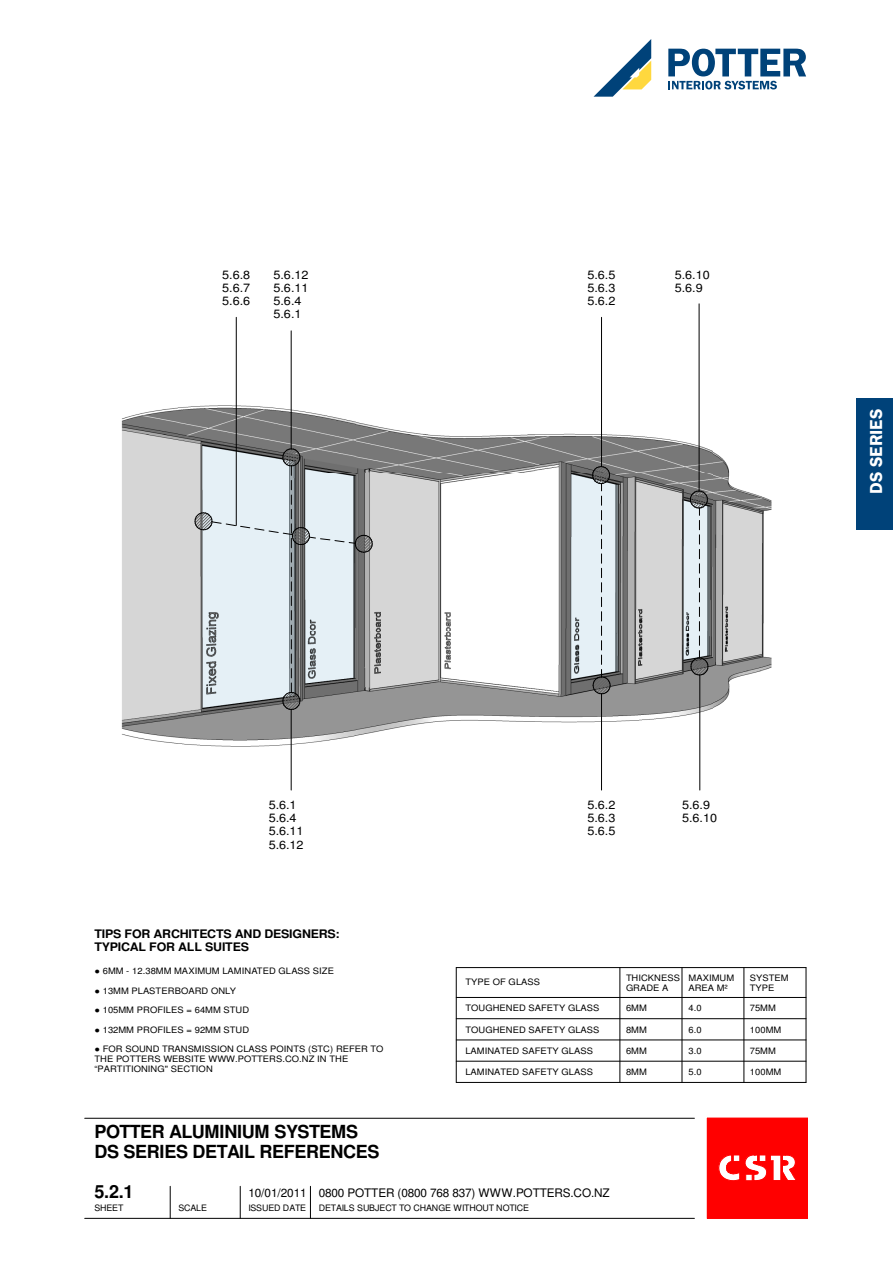
<style>
.page{position:relative;width:893px;height:1263px;background:#fff}
.page>*{position:absolute;margin:0;border:0;box-sizing:border-box;transform-origin:0 0}
.t1{font:700 18px "Helvetica";letter-spacing:-.02em;color:#000}
.t2{font:600 18px "Franklin Gothic FS";color:#fff}
.t3{font:11.7px/13px "Helvetica";letter-spacing:-.005em;color:#000;scale:1.07 1}
.t4{font:11.7px "Helvetica";letter-spacing:-.005em;color:#000}
.t5{font:700 11.7px/12.9px "Helvetica";letter-spacing:-.015em;color:#000;scale:1.06 1}
.t6{font:8.85px/9.8px "Helvetica";letter-spacing:.005em;color:#000;scale:1.06 1}
.t7{font:8.85px "Helvetica";letter-spacing:-.015em;color:#000}
.t8{font:8.85px "Helvetica";letter-spacing:.005em;color:#000}
.s1{font-family:"Arial"}
</style>
<div class="page">
<img style="left:121px;top:315px;width:771px;height:473px">
<svg style="left:592px;top:641px;width:19px;height:54px"></svg>
<svg style="left:592px;top:466px;width:19px;height:169px;background:#ced8dd"></svg>
<svg style="left:282px;top:611px;width:19px;height:99px;background:#909699"></svg>
<svg style="left:291px;top:582px;width:1px;height:23px"></svg>
<svg style="left:194px;top:448px;width:179px;height:128px;background:#c0c7cb"></svg>
<svg style="left:690px;top:593px;width:19px;height:83px;background:#b4bcc1"></svg>
<svg style="left:689px;top:490px;width:19px;height:97px;background:#c1c9ce"></svg>
<hr style="left:456px;top:967px;width:350px;height:1px;background:#000">
<hr style="left:806px;top:967px;width:1px;height:115px;background:#000">
<hr style="left:456px;top:1082px;width:350px;height:1px;background:#000">
<hr style="left:456px;top:967px;width:1px;height:115px;background:#000">
<hr style="left:620px;top:967px;width:1px;height:115px;background:#000">
<hr style="left:682px;top:967px;width:1px;height:115px;background:#000">
<hr style="left:744px;top:967px;width:1px;height:115px;background:#000">
<hr style="left:456px;top:997px;width:350px;height:1px;background:#000">
<hr style="left:456px;top:1018px;width:350px;height:1px;background:#000">
<hr style="left:456px;top:1040px;width:350px;height:1px;background:#000">
<hr style="left:456px;top:1061px;width:350px;height:1px;background:#000">
<hr style="left:236px;top:317px;width:1px;height:208px;background:#000">
<hr style="left:601px;top:317px;width:1px;height:150px;background:#000">
<hr style="left:291px;top:709px;width:1px;height:81px;background:#000">
<hr style="left:699px;top:304px;width:1px;height:187px;background:#000">
<hr style="left:700px;top:675px;width:1px;height:115px;background:#000">
<hr style="left:601px;top:694px;width:1px;height:96px;background:#000">
<hr style="left:291px;top:331px;width:1px;height:118px;background:#000">
<svg style="left:708px;top:1119px;width:99px;height:99px;background:#ff1717"></svg>
<hr style="left:707px;top:1118px;width:1px;height:100px;background:#f00">
<hr style="left:707px;top:1218px;width:100px;height:1px;background:#f00">
<hr style="left:807px;top:1118px;width:1px;height:100px;background:#f00">
<hr style="left:707px;top:1118px;width:100px;height:1px;background:#f00">
<hr style="left:310px;top:1186px;width:1px;height:32px;background:#000">
<hr style="left:240px;top:1186px;width:1px;height:32px;background:#000">
<hr style="left:85px;top:1118px;width:609px;height:1px;background:#000">
<hr style="left:170px;top:1186px;width:1px;height:32px;background:#000">
<hr style="left:85px;top:1218px;width:609px;height:1px;background:#000">
<svg style="left:594px;top:39px;width:57px;height:58px"></svg>
<svg style="left:668px;top:48px;width:138px;height:42px"></svg>
<div style="left:856px;top:398px;width:37px;height:131px;background:#004279"></div>
<p class="t3" style="left:222px;top:269px;width:28px;text-align:justify">5.6.8<br>5.6.7<br>5.6.6</p>
<p class="t3" style="left:587px;top:269px;width:28px;text-align:justify">5.6.5<br>5.6.3<br>5.6.2</p>
<p class="t3" style="left:274px;top:269px;width:34px">5.6.12<br>5.6.11<br>5.6.4<br>5.6.1</p>
<p class="t3" style="left:675px;top:269px;width:34px">5.6.10<br>5.6.9</p>
<p class="t2" style="left:866px;top:494px;width:87px;rotate:-90deg">DS SERIES</p>
<p class="t3" style="left:269px;top:800px;width:34px">5.6.1<br>5.6.4<br>5.6.11<br>5.6.12</p>
<p class="t3" style="left:587px;top:800px;width:28px;text-align:justify">5.6.2<br>5.6.3<br>5.6.5</p>
<p class="t3" style="left:682px;top:800px;width:34px">5.6.9<br>5.6.10</p>
<p class="t5" style="left:94px;top:929px;width:233px">TIPS FOR ARCHITECTS AND DESIGNERS:<br>TYPICAL FOR ALL SUITES</p>
<p class="t6" style="left:94px;top:967px;width:227px"><span class="s1">●</span> 6MM - 12.38MM MAXIMUM LAMINATED GLASS SIZE</p>
<p class="t6" style="left:94px;top:986px;width:135px"><span class="s1">●</span> 13MM PLASTERBOARD ONLY</p>
<p class="t6" style="left:94px;top:1006px;width:147px"><span class="s1">●</span> 105MM PROFILES = 64MM STUD</p>
<p class="t6" style="left:94px;top:1025px;width:147px"><span class="s1">●</span> 132MM PROFILES = 92MM STUD</p>
<p class="t6" style="left:94px;top:1045px;width:274px"><span class="s1">●</span> FOR SOUND TRANSMISSION CLASS POINTS (STC) REFER TO<br>THE POTTERS WEBSITE WWW.POTTERS.CO.NZ IN THE “PARTITIONING" SECTION</p>
<p class="t6" style="left:465px;top:977px;width:72px">TYPE OF GLASS</p>
<p class="t6" style="left:465px;top:1004px;width:128px">TOUGHENED SAFETY GLASS</p>
<p class="t6" style="left:465px;top:1026px;width:128px">TOUGHENED SAFETY GLASS</p>
<p class="t6" style="left:465px;top:1046px;width:122px">LAMINATED SAFETY GLASS</p>
<p class="t6" style="left:465px;top:1068px;width:122px">LAMINATED SAFETY GLASS</p>
<p class="t6" style="left:626px;top:974px;width:52px">THICKNESS<br>GRADE A</p>
<p class="t6" style="left:626px;top:1004px;width:21px">6MM</p>
<p class="t6" style="left:626px;top:1026px;width:21px">8MM</p>
<p class="t6" style="left:626px;top:1046px;width:21px">6MM</p>
<p class="t6" style="left:626px;top:1068px;width:21px">8MM</p>
<p class="t6" style="left:689px;top:974px;width:45px">MAXIMUM<br>AREA M²</p>
<p class="t6" style="left:689px;top:1004px;width:14px">4.0</p>
<p class="t6" style="left:689px;top:1026px;width:14px">6.0</p>
<p class="t6" style="left:689px;top:1046px;width:14px">3.0</p>
<p class="t6" style="left:689px;top:1068px;width:14px">5.0</p>
<p class="t6" style="left:750px;top:974px;width:38px">SYSTEM<br>TYPE</p>
<p class="t6" style="left:750px;top:1004px;width:26px">75MM</p>
<p class="t6" style="left:750px;top:1026px;width:31px">100MM</p>
<p class="t6" style="left:750px;top:1046px;width:26px">75MM</p>
<p class="t6" style="left:750px;top:1068px;width:31px">100MM</p>
<p class="t1" style="left:94px;top:1125px;width:265px">POTTER ALUMINIUM SYSTEMS</p>
<p class="t1" style="left:94px;top:1145px;width:286px">DS SERIES DETAIL REFERENCES</p>
<p class="t1" style="left:94px;top:1184px;width:41px">5.2.1</p>
<p class="t4" style="left:248px;top:1188px;width:60px">10/01/2011</p>
<p class="t8" style="left:94px;top:1204px;width:30px">SHEET</p>
<p class="t8" style="left:178px;top:1204px;width:30px">SCALE</p>
<p class="t7" style="left:248px;top:1204px;width:59px">ISSUED DATE</p>
<p class="t4" style="left:319px;top:1188px;width:293px">0800 POTTER (0800 768 837) WWW.POTTERS.CO.NZ</p>
<p class="t7" style="left:319px;top:1204px;width:212px">DETAILS SUBJECT TO CHANGE WITHOUT NOTICE</p>
</div>
